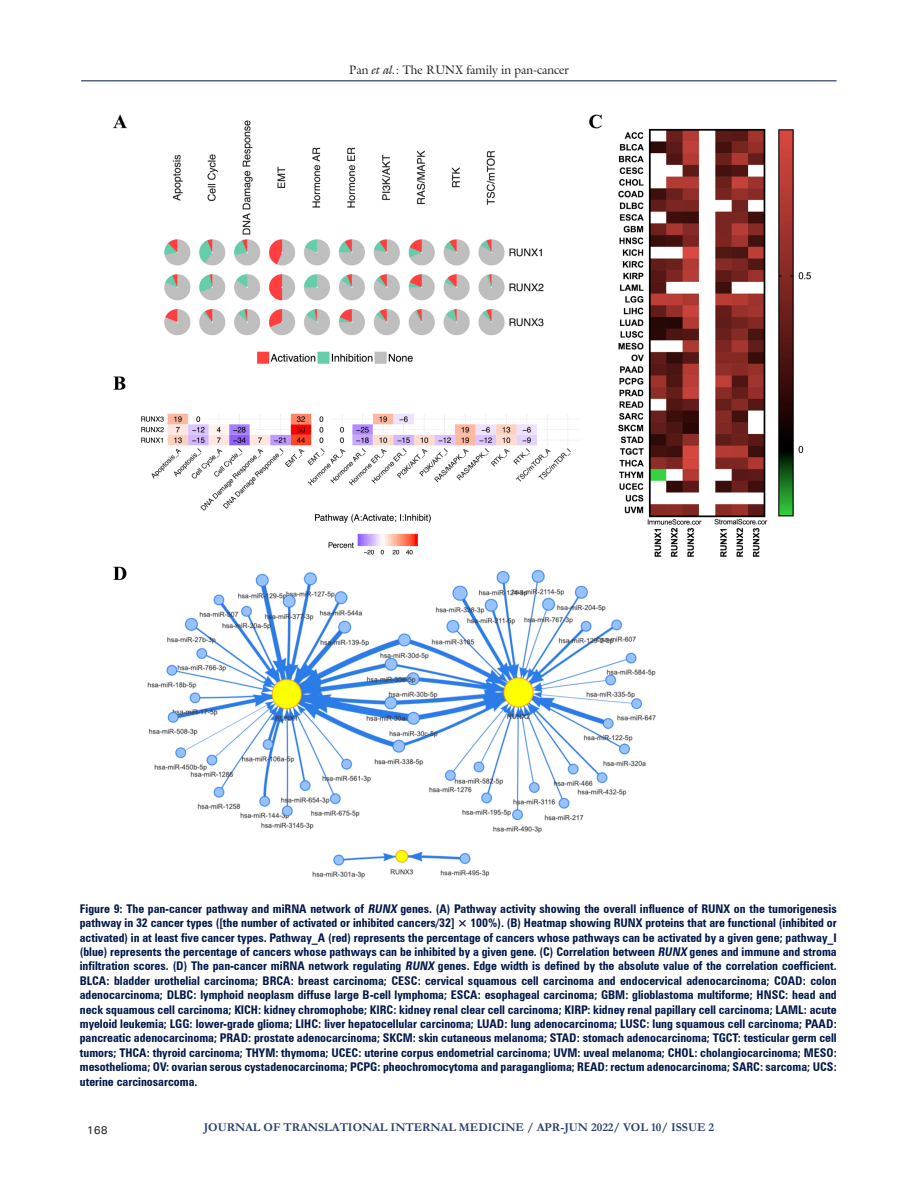
<style>
.page{position:relative;width:918px;height:1188px;background:#fff}
.page>*{position:absolute;margin:0;border:0;box-sizing:border-box;transform-origin:0 0}
.FGC{font:700 condensed 12px/14.4px "Zurich BT";color:#00174a;text-align:justify}
.t1{font:700 12px "Garamond";color:#2a3d70}
.t2{font:12px "Galliard IT Cby BT";color:#231f20}
.t3{font:500 11.25px "Univers";color:#231f20}
.s1{font-style:italic}
</style>
<div class="page">
<hr style="left:81px;top:80px;width:756px;height:1px;background:#00174a">
<img style="left:113px;top:114px;width:698px;height:764px">
<p class="t2" style="left:349px;top:62px;width:221px">Pan <span class="s1">et al.</span>: The RUNX family in pan-cancer</p>
<p class="FGC" style="left:80px;top:901px;width:759px">Figure 9: The pan-cancer pathway and miRNA network of <span class="s1">RUNX</span> genes. (A) Pathway activity showing the overall influence of RUNX on the tumorigenesis pathway in 32 cancer types ([the number of activated or inhibited cancers/32] × 100%). (B) Heatmap showing RUNX proteins that are functional (inhibited or activated) in at least five cancer types. Pathway_A (red) represents the percentage of cancers whose pathways can be activated by a given gene; pathway_I (blue) represents the percentage of cancers whose pathways can be inhibited by a given gene. (C) Correlation between <span class="s1">RUNX</span> genes and immune and stroma infiltration scores. (D) The pan-cancer miRNA network regulating <span class="s1">RUNX</span> genes. Edge width is defined by the absolute value of the correlation coefficient.<br>BLCA: bladder urothelial carcinoma; BRCA: breast carcinoma; CESC: cervical squamous cell carcinoma and endocervical adenocarcinoma; COAD: colon adenocarcinoma; DLBC: lymphoid neoplasm diffuse large B-cell lymphoma; ESCA: esophageal carcinoma; GBM: glioblastoma multiforme; HNSC: head and neck squamous cell carcinoma; KICH: kidney chromophobe; KIRC: kidney renal clear cell carcinoma; KIRP: kidney renal papillary cell carcinoma; LAML: acute myeloid leukemia; LGG: lower-grade glioma; LIHC: liver hepatocellular carcinoma; LUAD: lung adenocarcinoma; LUSC: lung squamous cell carcinoma; PAAD: pancreatic adenocarcinoma; PRAD: prostate adenocarcinoma; SKCM: skin cutaneous melanoma; STAD: stomach adenocarcinoma; TGCT: testicular germ cell tumors; THCA: thyroid carcinoma; THYM: thymoma; UCEC: uterine corpus endometrial carcinoma; UVM: uveal melanoma; CHOL: cholangiocarcinoma; MESO: mesothelioma; OV: ovarian serous cystadenocarcinoma; PCPG: pheochromocytoma and paraganglioma; READ: rectum adenocarcinoma; SARC: sarcoma; UCS: uterine carcinosarcoma.</p>
<p class="t3" style="left:87px;top:1123px;width:23px">168</p>
<p class="t1" style="left:204px;top:1119px;width:512px">JOURNAL OF TRANSLATIONAL INTERNAL MEDICINE / APR-JUN 2022/ VOL 10/ ISSUE 2</p>
</div>
